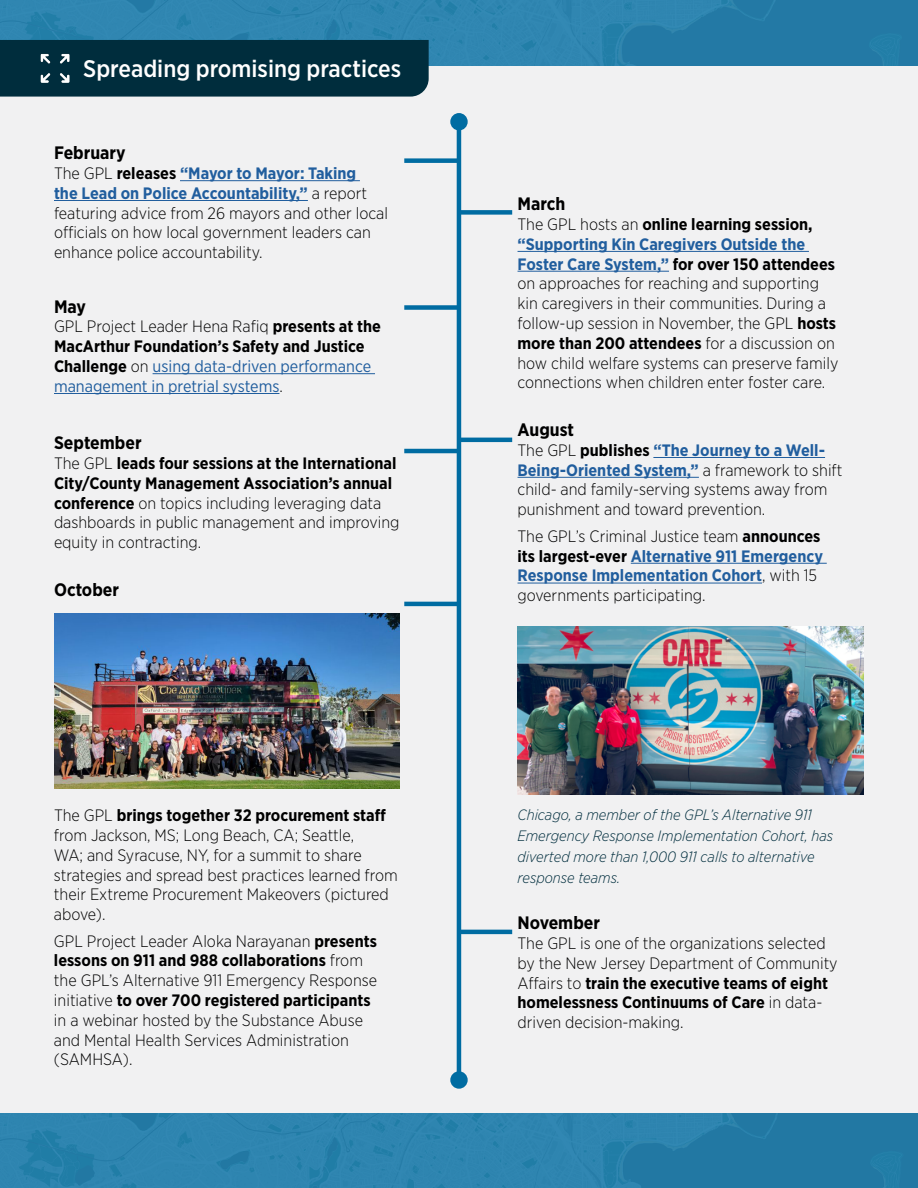
<style>
.page{position:relative;width:918px;height:1188px;background:#fff}
.page>*{position:absolute;margin:0;border:0;box-sizing:border-box;transform-origin:0 0}
.t1{font:500 24px "Gotham Narrow";color:#fff}
.Month{font:700 18px "Gotham Narrow";color:#000}
.Timeline_body{font:300 16.5px/19.8px "Gotham Narrow";color:#000}
.Timeline_body-2{font:700 16.5px/19.8px "Gotham Narrow";color:#000}
.t2{font:italic 300 15px/21px "Gotham Narrow";color:#002d3d}
.s1{font-weight:700}
.s2{font-weight:700;color:#215e9e}
.s3{font-weight:300}
.s4{font-weight:400;color:#215e9e}
</style>
<div class="page">
<div style="left:0;top:0;width:918px;height:84px;background:#2e85b0"></div>
<div style="left:0;top:67px;width:918px;height:1121px;background:#f1f1f2"></div>
<div style="left:404px;top:158px;width:54px;height:5px;background:#006ca2"></div>
<hr style="left:180px;top:180px;width:180px;height:1px;background:#215e9e">
<hr style="left:54px;top:200px;width:254px;height:1px;background:#215e9e">
<div style="left:458px;top:210px;width:54px;height:5px;background:#006ca2"></div>
<div style="left:404px;top:305px;width:54px;height:5px;background:#006ca2"></div>
<hr style="left:458px;top:438px;width:54px;height:4px;background:#006ca2">
<hr style="left:653px;top:457px;width:172px;height:1px;background:#215e9e">
<hr style="left:518px;top:477px;width:181px;height:1px;background:#215e9e">
<hr style="left:631px;top:563px;width:196px;height:1px;background:#215e9e">
<hr style="left:518px;top:583px;width:244px;height:1px;background:#215e9e">
<hr style="left:404px;top:602px;width:54px;height:4px;background:#006ca2">
<hr style="left:404px;top:449px;width:54px;height:4px;background:#006ca2">
<div style="left:0;top:40px;width:429px;height:57px;background:#002d3d"></div>
<img style="left:27px;top:40px;width:54px;height:54px">
<img style="left:518px;top:626px;width:345px;height:169px">
<hr style="left:518px;top:251px;width:291px;height:1px;background:#215e9e">
<hr style="left:518px;top:271px;width:151px;height:1px;background:#215e9e">
<hr style="left:153px;top:373px;width:222px;height:1px;background:#215e9e">
<hr style="left:54px;top:393px;width:225px;height:1px;background:#215e9e">
<hr style="left:457px;top:122px;width:4px;height:958px;background:#006ca2">
<div style="left:451px;top:1072px;width:16px;height:16px;background:#006ca2;border-radius:50%"></div>
<div style="left:450px;top:1071px;width:18px;height:18px;border:2px solid #006ca2;border-radius:50%"></div>
<div style="left:451px;top:114px;width:16px;height:16px;background:#006ca2;border-radius:50%"></div>
<div style="left:450px;top:113px;width:18px;height:17px;border:2px solid #006ca2;border-radius:50%"></div>
<img style="left:55px;top:614px;width:345px;height:174px">
<div style="left:0;top:1114px;width:918px;height:74px;background:#2d84af"></div>
<hr style="left:458px;top:930px;width:54px;height:4px;background:#006ca2">
<h2 class="t1" style="left:83px;top:53px;width:320px">Spreading promising practices</h2>
<p class="Month" style="left:54px;top:141px;width:73px">February</p>
<p class="Timeline_body" style="left:54px;top:163px;width:336px">The GPL <span class="s1">releases</span> <span class="s2">“Mayor to Mayor: Taking<br>the Lead on Police Accountability,”</span> a report featuring advice from 26 mayors and other local officials on how local government leaders can enhance police accountability.</p>
<p class="Month" style="left:54px;top:295px;width:34px">May</p>
<p class="Timeline_body-2" style="left:54px;top:317px;width:328px"><span class="s3">GPL Project Leader Hena Rafiq</span> presents at the MacArthur Foundation’s Safety and Justice Challenge <span class="s3">on</span> <span class="s4">using data-driven performance management in pretrial systems</span><span class="s3">.</span></p>
<p class="Month" style="left:54px;top:431px;width:89px">September</p>
<p class="Timeline_body" style="left:54px;top:453px;width:347px">The GPL <span class="s1">leads four sessions at the International City/County Management Association’s annual conference</span> on topics including leveraging data dashboards in public management and improving equity in contracting.</p>
<p class="Month" style="left:54px;top:578px;width:67px">October</p>
<p class="Timeline_body" style="left:54px;top:805px;width:345px">The GPL <span class="s1">brings together 32 procurement staff </span>from Jackson, MS; Long Beach, CA; Seattle,<br>WA; and Syracuse, NY, for a summit to share strategies and spread best practices learned from their Extreme Procurement Makeovers (pictured above).</p>
<p class="Timeline_body" style="left:54px;top:931px;width:325px">GPL Project Leader Aloka Narayanan <span class="s1">presents lessons on 911 and 988 collaborations</span> from the GPL’s Alternative 911 Emergency Response initiative <span class="s1">to over 700 registered participants </span>in a webinar hosted by the Substance Abuse and Mental Health Services Administration (SAMHSA).</p>
<p class="Month" style="left:518px;top:192px;width:49px">March</p>
<p class="Timeline_body" style="left:518px;top:214px;width:322px">The GPL hosts an <span class="s1">online learning session, </span><span class="s2">“Supporting Kin Caregivers Outside the Foster Care System,”</span> <span class="s1">for over 150 attendees </span>on approaches for reaching and supporting kin caregivers in their communities. During a follow-up session in November, the GPL <span class="s1">hosts more than 200 attendees</span> for a discussion on how child welfare systems can preserve family connections when children enter foster care.</p>
<p class="Month" style="left:518px;top:418px;width:58px">August</p>
<p class="Timeline_body" style="left:518px;top:440px;width:326px">The GPL <span class="s1">publishes</span> <span class="s2">“The Journey to a Well-Being-Oriented System,”</span> a framework to shift child- and family-serving systems away from punishment and toward prevention.</p>
<p class="Timeline_body" style="left:518px;top:526px;width:307px">The GPL’s Criminal Justice team <span class="s1">announces its largest-ever</span> <span class="s2">Alternative 911 Emergency Response Implementation Cohort</span>, with 15 governments participating.</p>
<p class="t2" style="left:518px;top:804px;width:317px">Chicago, a member of the GPL’s Alternative 911<br>Emergency Response Implementation Cohort, has diverted more than 1,000 911 calls to alternative response teams.</p>
<p class="Month" style="left:518px;top:911px;width:84px">November</p>
<p class="Timeline_body" style="left:518px;top:933px;width:322px">The GPL is one of the organizations selected by the New Jersey Department of Community Affairs to <span class="s1">train the executive teams of eight homelessness Continuums of Care</span> in data&shy;driven decision-making.</p>
</div>
